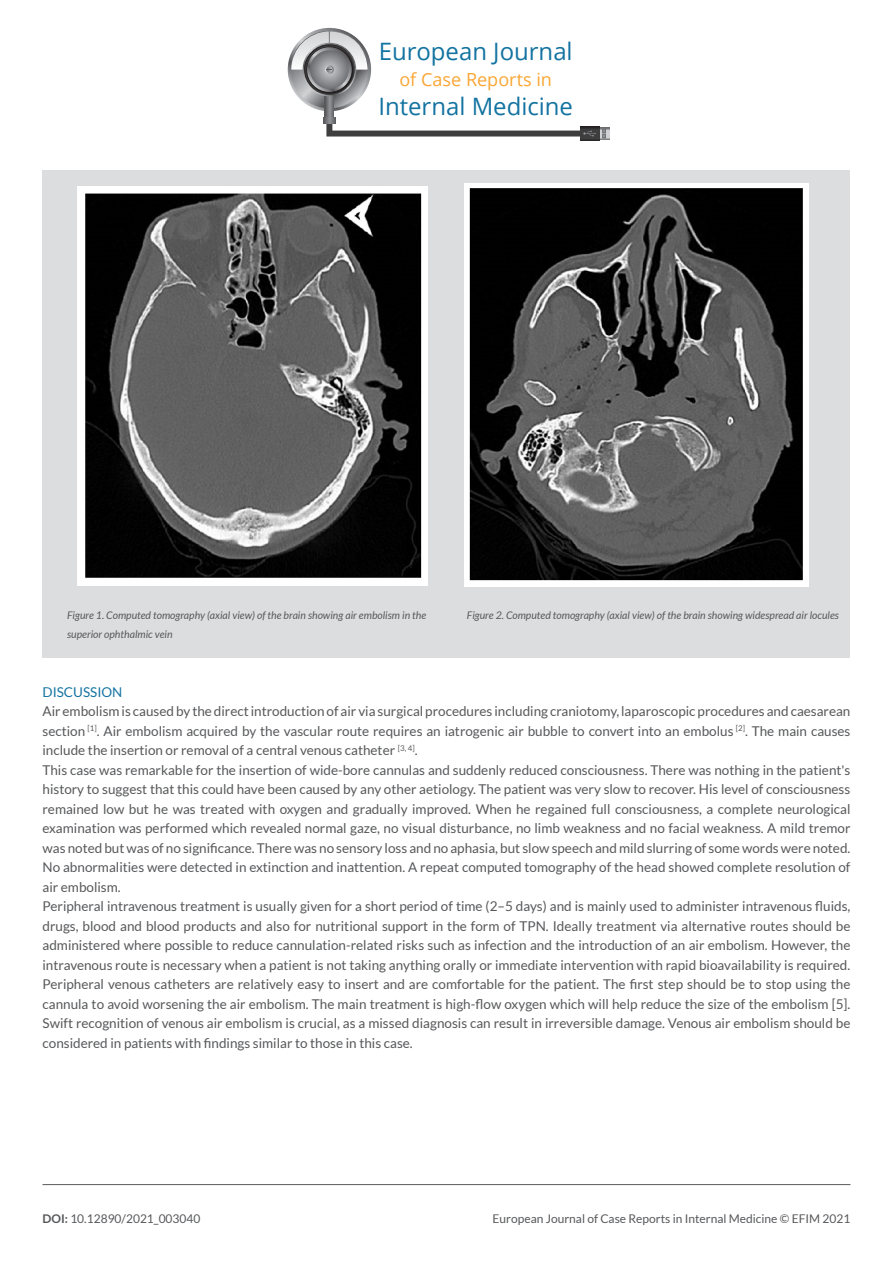
<style>
.page{position:relative;width:893px;height:1263px;background:#fff}
.page>*{position:absolute;margin:0;border:0;box-sizing:border-box;transform-origin:0 0}
.t1{font:24px "Open Sans";color:#1373a1}
.t2{font:18px "Open Sans";color:#faa633}
.TESTO_ARTICOLO{font:13.5px/19.5px "Lato";color:#57585a;text-align:justify}
.TITOLINI{font:13.5px "Lato";color:#1373a1}
.t3{font:12px "Lato";color:#57585a}
.DIDASCALIA{font:italic 10.5px/19.5px "Lato";color:#57585a}
.s1{font-weight:700}
</style>
<div class="page">
<svg style="left:288px;top:28px;width:83px;height:83px"></svg>
<svg style="left:291px;top:31px;width:77px;height:77px"></svg>
<svg style="left:325px;top:96px;width:9px;height:21px"></svg>
<svg style="left:303px;top:43px;width:53px;height:53px"></svg>
<svg style="left:304px;top:44px;width:51px;height:51px"></svg>
<svg style="left:307px;top:47px;width:45px;height:45px"></svg>
<svg style="left:310px;top:50px;width:39px;height:39px"></svg>
<svg style="left:291px;top:31px;width:76px;height:43px"></svg>
<svg style="left:600px;top:128px;width:10px;height:11px"></svg>
<svg style="left:603px;top:129px;width:2px;height:9px"></svg>
<svg style="left:580px;top:126px;width:20px;height:15px"></svg>
<svg style="left:323px;top:117px;width:273px;height:20px"></svg>
<hr style="left:43px;top:1184px;width:807px;height:1px;background:#57585a">
<div style="left:43px;top:170px;width:807px;height:488px;background:#dcdddf"></div>
<img style="left:77px;top:187px;width:351px;height:399px">
<img style="left:464px;top:184px;width:345px;height:403px">
<h1 class="t1" style="left:379px;top:35px;width:196px">European Journal</h1>
<h2 class="t2" style="left:399px;top:67px;width:154px">of Case Reports in</h2>
<h1 class="t1" style="left:378px;top:89px;width:196px">Internal Medicine</h1>
<p class="DIDASCALIA" style="left:67px;top:605px;width:361px">Figure 1. Computed tomography (axial view) of the brain showing air embolism in the superior ophthalmic vein</p>
<p class="DIDASCALIA" style="left:467px;top:605px;width:374px">Figure 2. Computed tomography (axial view) of the brain showing widespread air locules</p>
<p class="TITOLINI" style="left:43px;top:684px;width:82px">DISCUSSION</p>
<p class="TESTO_ARTICOLO" style="left:43px;top:701px;width:809px">Air embolism is caused by the direct introduction of air via surgical procedures including craniotomy, laparoscopic procedures and caesarean section <sup>[1]</sup>. Air embolism acquired by the vascular route requires an iatrogenic air bubble to convert into an embolus <sup>[2]</sup>. The main causes include the insertion or removal of a central venous catheter <sup>[3,</sup> <sup>4]</sup>.</p>
<p class="TESTO_ARTICOLO" style="left:43px;top:760px;width:809px">This case was remarkable for the insertion of wide-bore cannulas and suddenly reduced consciousness. There was nothing in the patient's history to suggest that this could have been caused by any other aetiology. The patient was very slow to recover. His level of consciousness remained low but he was treated with oxygen and gradually improved. When he regained full consciousness, a complete neurological examination was performed which revealed normal gaze, no visual disturbance, no limb weakness and no facial weakness. A mild tremor was noted but was of no significance. There was no sensory loss and no aphasia, but slow speech and mild slurring of some words were noted.<br>No abnormalities were detected in extinction and inattention. A repeat computed tomography of the head showed complete resolution of air embolism.</p>
<p class="TESTO_ARTICOLO" style="left:43px;top:896px;width:809px">Peripheral intravenous treatment is usually given for a short period of time (2–5 days) and is mainly used to administer intravenous fluids, drugs, blood and blood products and also for nutritional support in the form of TPN. Ideally treatment via alternative routes should be administered where possible to reduce cannulation-related risks such as infection and the introduction of an air embolism. However, the intravenous route is necessary when a patient is not taking anything orally or immediate intervention with rapid bioavailability is required.<br>Peripheral venous catheters are relatively easy to insert and are comfortable for the patient. The first step should be to stop using the cannula to avoid worsening the air embolism. The main treatment is high-flow oxygen which will help reduce the size of the embolism [5].<br>Swift recognition of venous air embolism is crucial, as a missed diagnosis can result in irreversible damage. Venous air embolism should be considered in patients with findings similar to those in this case.</p>
<p class="t3" style="left:43px;top:1212px;width:159px"><span class="s1">DOI:</span> 10.12890/2021_003040</p>
<p class="t3" style="left:493px;top:1212px;width:359px">European Journal of Case Reports in Internal Medicine © EFIM 2021</p>
</div>
